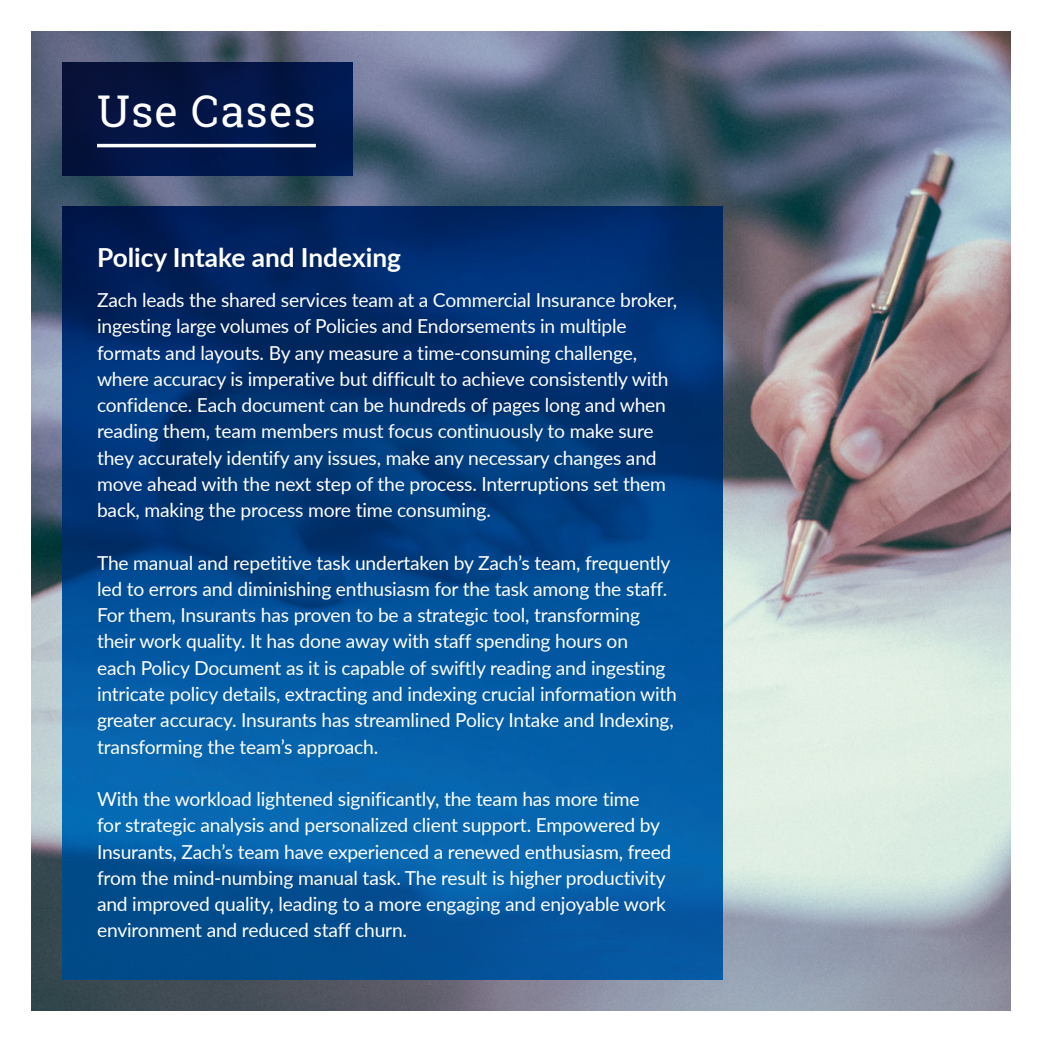
<style>
.page{position:relative;width:1042px;height:1042px;background:#fff}
.page>*{position:absolute;margin:0;border:0;box-sizing:border-box;transform-origin:0 0}
.t1{font:43.75px "Roboto Slab";letter-spacing:.025em;color:#fff}
.t2{font:700 26.25px "Lato";color:#fff}
.t3{font:19.25px/26.2px "Lato";letter-spacing:-.01em;color:#fff}
</style>
<div class="page">
<img style="left:31px;top:31px;width:979px;height:979px">
<img style="left:63px;top:63px;width:289px;height:112px">
<img style="left:63px;top:207px;width:660px;height:772px">
<hr style="left:97px;top:144px;width:219px;height:3px;background:#fff">
<h1 class="t1" style="left:97px;top:81px;width:220px">Use Cases</h1>
<h2 class="t2" style="left:97px;top:238px;width:305px">Policy Intake and Indexing</h2>
<p class="t3" style="left:97px;top:286px;width:582px">Zach leads the shared services team at a Commercial Insurance broker, ingesting large volumes of Policies and Endorsements in multiple formats and layouts. By any measure a time-consuming challenge, where accuracy is imperative but difficult to achieve consistently with confidence. Each document can be hundreds of pages long and when reading them, team members must focus continuously to make sure they accurately identify any issues, make any necessary changes and move ahead with the next step of the process. Interruptions set them back, making the process more time consuming.</p>
<p class="t3" style="left:97px;top:549px;width:581px">The manual and repetitive task undertaken by Zach’s team, frequently led to errors and diminishing enthusiasm for the task among the staff.<br>For them, Insurants has proven to be a strategic tool, transforming their work quality. It has done away with staff spending hours on<br>each Policy Document as it is capable of swiftly reading and ingesting intricate policy details, extracting and indexing crucial information with greater accuracy. Insurants has streamlined Policy Intake and Indexing, transforming the team’s approach.</p>
<p class="t3" style="left:97px;top:785px;width:576px">With the workload lightened significantly, the team has more time<br>for strategic analysis and personalized client support. Empowered by Insurants, Zach’s team have experienced a renewed enthusiasm, freed from the mind-numbing manual task. The result is higher productivity and improved quality, leading to a more engaging and enjoyable work environment and reduced staff churn.</p>
</div>
